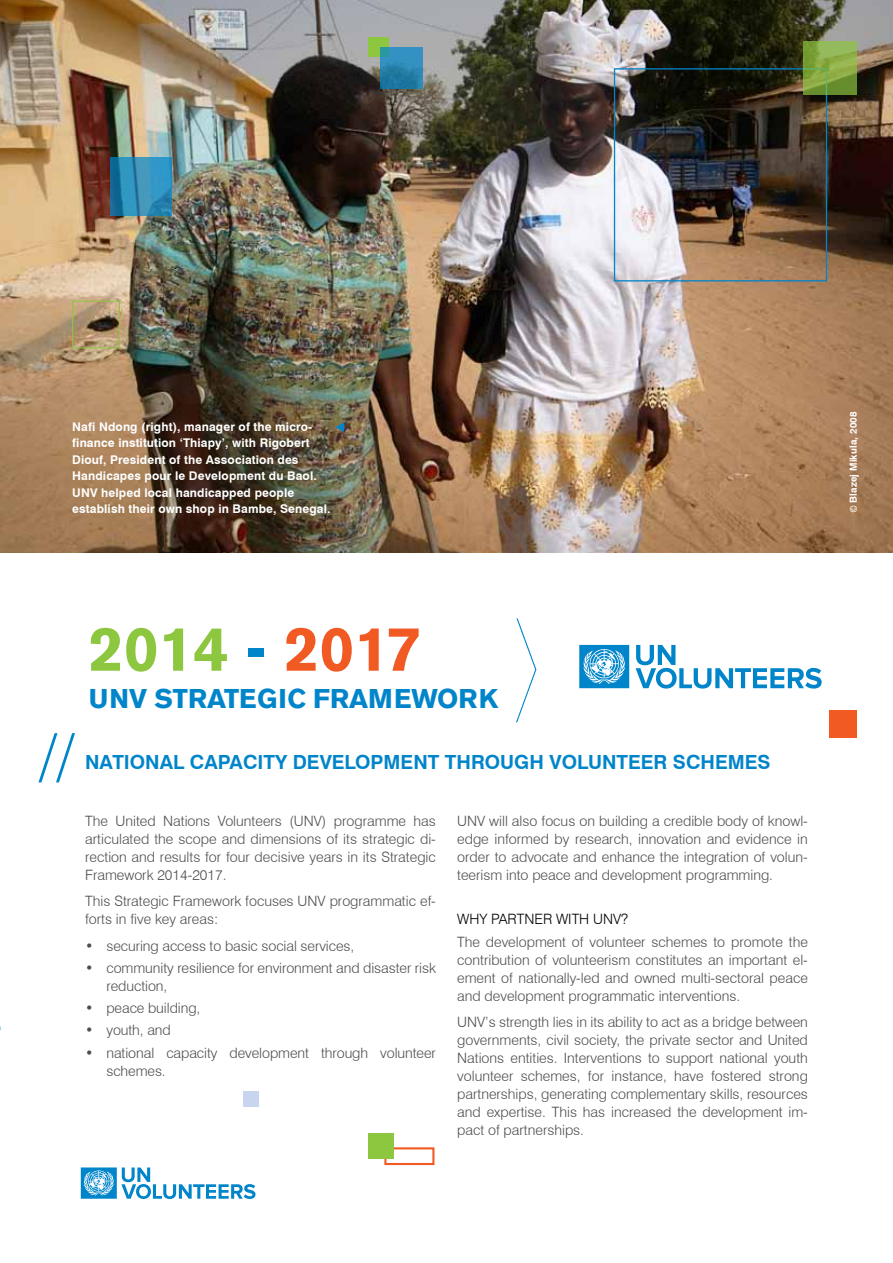
<style>
.page{position:relative;width:893px;height:1263px;background:#fff}
.page>*{position:absolute;margin:0;border:0;box-sizing:border-box;transform-origin:0 0}
.t1{font:700 62.25px "Akzidenz Grotesk BE";color:#8dc63f}
.t2{font:300 60px "Swiss 721 BT";color:#0085ca}
.t3{font:700 27px "Akzidenz Grotesk BE";color:#0085ca}
.t4{font:700 19.5px "Swiss 721 BT";color:#0085ca}
.t5{font:300 14.25px/18px "Swiss 721 BT";color:#4d4d4f;text-align:justify}
.t6{font:300 14.25px "Swiss 721 BT";color:#000}
.t7{font:700 12px/16.5px "Swiss 721 BT";letter-spacing:.01em;color:#fff}
.t8{font:700 9.75px "Swiss 721 BT";letter-spacing:.01em;color:#fff}
.s1{font-family:"Calibri";font-weight:400}
.s2{color:#0085ca}
.s3{color:#f15a22}
</style>
<div class="page">
<div style="left:384px;top:1147px;width:50px;height:18px;border:2px solid #f15a22"></div>
<img style="left:1px;top:0;width:892px;height:553px">
<svg style="left:516px;top:618px;width:21px;height:105px"></svg>
<div style="left:614px;top:68px;width:213px;height:213px;border:1px solid #0085ca"></div>
<div style="left:72px;top:301px;width:48px;height:47px;border:1px solid #8dc63f"></div>
<svg style="left:803px;top:41px;width:54px;height:54px;background:#81a642"></svg>
<div style="left:369px;top:37px;width:20px;height:20px;background:#8dc63f"></div>
<svg style="left:380px;top:47px;width:43px;height:42px;background:#2985b0"></svg>
<img style="left:0;top:0;width:1px;height:553px">
<div style="left:244px;top:1091px;width:15px;height:16px;background:#c7d6ee"></div>
<div style="left:829px;top:710px;width:27px;height:27px;background:#f15a22"></div>
<svg style="left:111px;top:157px;width:61px;height:59px;background:#2c8ab5"></svg>
<div style="left:369px;top:1133px;width:25px;height:25px;background:#8dc63f"></div>
<svg style="left:579px;top:645px;width:50px;height:43px;background:#49a7d8"></svg>
<svg style="left:636px;top:645px;width:186px;height:43px"></svg>
<svg style="left:81px;top:1167px;width:175px;height:32px"></svg>
<svg style="left:336px;top:422px;width:8px;height:10px"></svg>
<p class="t7" style="left:72px;top:418px;width:260px">Nafi Ndong (right), manager of the micro&shy;finance institution ‘Thiapy’, with Rigobert Diouf, President of the Association des Handicapes pour le Development du Baol.<br>UNV helped local handicapped people establish their own shop in Bambe, Senegal.</p>
<p class="t8" style="left:847px;top:513px;width:103px;rotate:-90deg"><span class="s1">©</span> Blazej Mikula, 2008</p>
<h2 class="t2" style="left:39px;top:720px;width:37px">//</h2>
<h1 class="t1" style="left:89px;top:613px;width:334px">2014 <span class="s2">-</span> <span class="s3">2017</span></h1>
<h3 class="t3" style="left:89px;top:683px;width:411px">UNV STRATEGIC FRAMEWORK</h3>
<h3 class="t4" style="left:85px;top:750px;width:687px">NATIONAL CAPACITY DEVELOPMENT THROUGH VOLUNTEER SCHEMES</h3>
<p class="t5" style="left:85px;top:811px;width:352px">The United Nations Volunteers (UNV) programme has articulated the scope and dimensions of its strategic di&shy;rection and results for four decisive years in its Strategic Framework 2014-2017.</p>
<p class="t5" style="left:85px;top:892px;width:352px">This Strategic Framework focuses UNV programmatic ef&shy;forts in five key areas:</p>
<p class="t5" style="left:85px;top:936px;width:271px">• securing access to basic social services,</p>
<p class="t5" style="left:106px;top:959px;width:331px;text-indent:-21px">• community resilience for environment and disaster risk reduction,</p>
<p class="t5" style="left:85px;top:999px;width:117px">• peace building,</p>
<p class="t5" style="left:85px;top:1021px;width:87px">• youth, and</p>
<p class="t5" style="left:106px;top:1043px;width:331px;text-indent:-21px">• national capacity development through volunteer schemes.</p>
<p class="t5" style="left:457px;top:811px;width:352px">UNV will also focus on building a credible body of knowl&shy;edge informed by research, innovation and evidence in order to advocate and enhance the integration of volun&shy;teerism into peace and development programming.</p>
<p class="t6" style="left:457px;top:910px;width:172px">WHY PARTNER WITH UNV?</p>
<p class="t5" style="left:457px;top:932px;width:352px">The development of volunteer schemes to promote the contribution of volunteerism constitutes an important el&shy;ement of nationally-led and owned multi-sectoral peace and development programmatic interventions.</p>
<p class="t5" style="left:457px;top:1013px;width:352px">UNV’s strength lies in its ability to act as a bridge between governments, civil society, the private sector and United Nations entities. Interventions to support national youth volunteer schemes, for instance, have fostered strong partnerships, generating complementary skills, resources and expertise. This has increased the development im&shy;pact of partnerships.</p>
</div>
